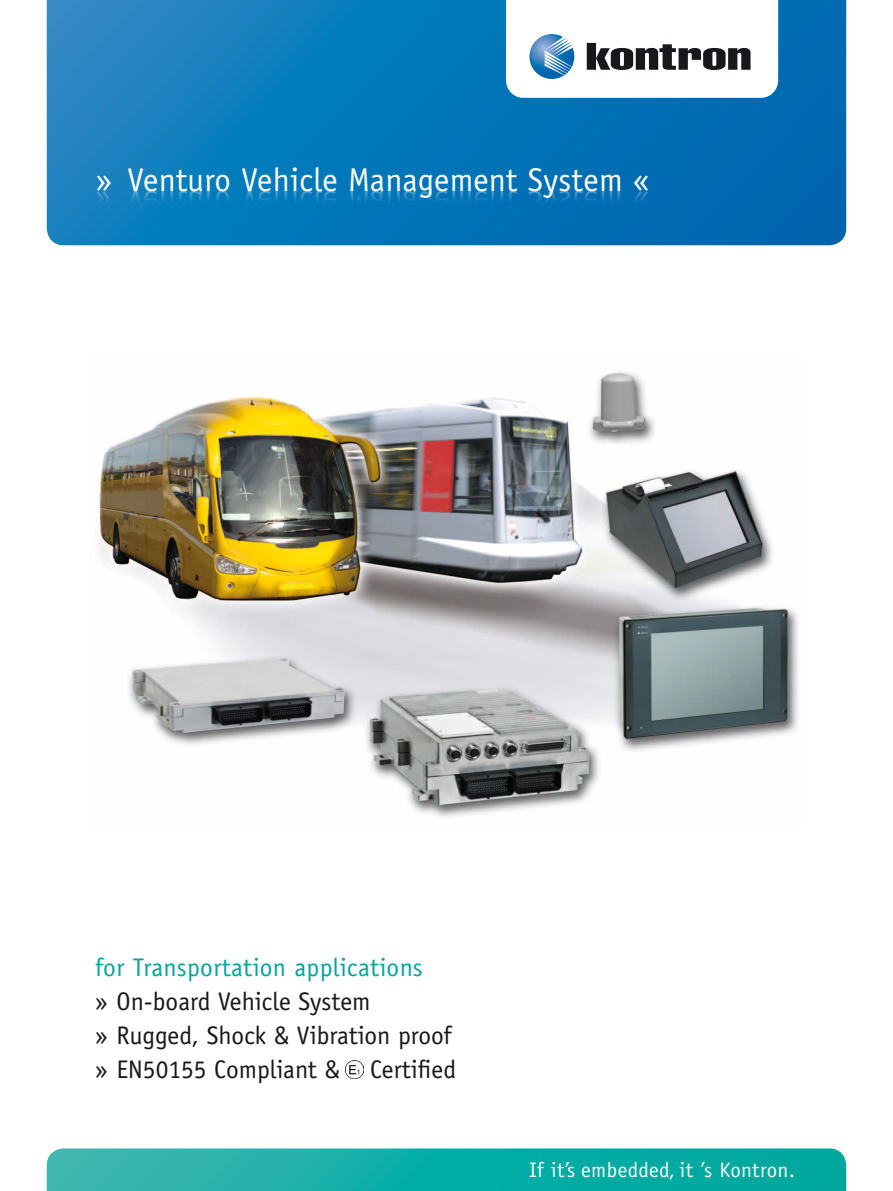
<style>
.page{position:relative;width:893px;height:1191px;background:#fff}
.page>*{position:absolute;margin:0;border:0;box-sizing:border-box;transform-origin:0 0}
.t1{font:25.5px/33.8px "Officina Sans";color:#1a171c}
.t2{font:25.5px "Officina Sans";letter-spacing:.015em;color:#00a69b}
.t3{font:21px "Officina Sans";letter-spacing:.02em;color:#fff}
</style>
<div class="page">
<svg style="left:47px;top:0;width:799px;height:245px;background:#0976b9"></svg>
<svg style="left:506px;top:0;width:272px;height:98px"></svg>
<svg style="left:47px;top:1148px;width:799px;height:43px;background:#16afa8"></svg>
<img style="left:97px;top:372px;width:701px;height:445px">
<img style="left:345px;top:1060px;width:18px;height:18px">
<svg style="left:97px;top:168px;width:551px;height:47px;background:#0276b8"></svg>
<p class="t2" style="left:95px;top:952px;width:329px">for Transportation applications</p>
<p class="t1" style="left:95px;top:984px;width:362px">» On-board Vehicle System<br>» Rugged, Shock &amp; Vibration proof » EN50155 Compliant &amp; Certified</p>
<p class="t3" style="left:529px;top:1157px;width:268px">If it’s embedded, it ’s Kontron.</p>
</div>
